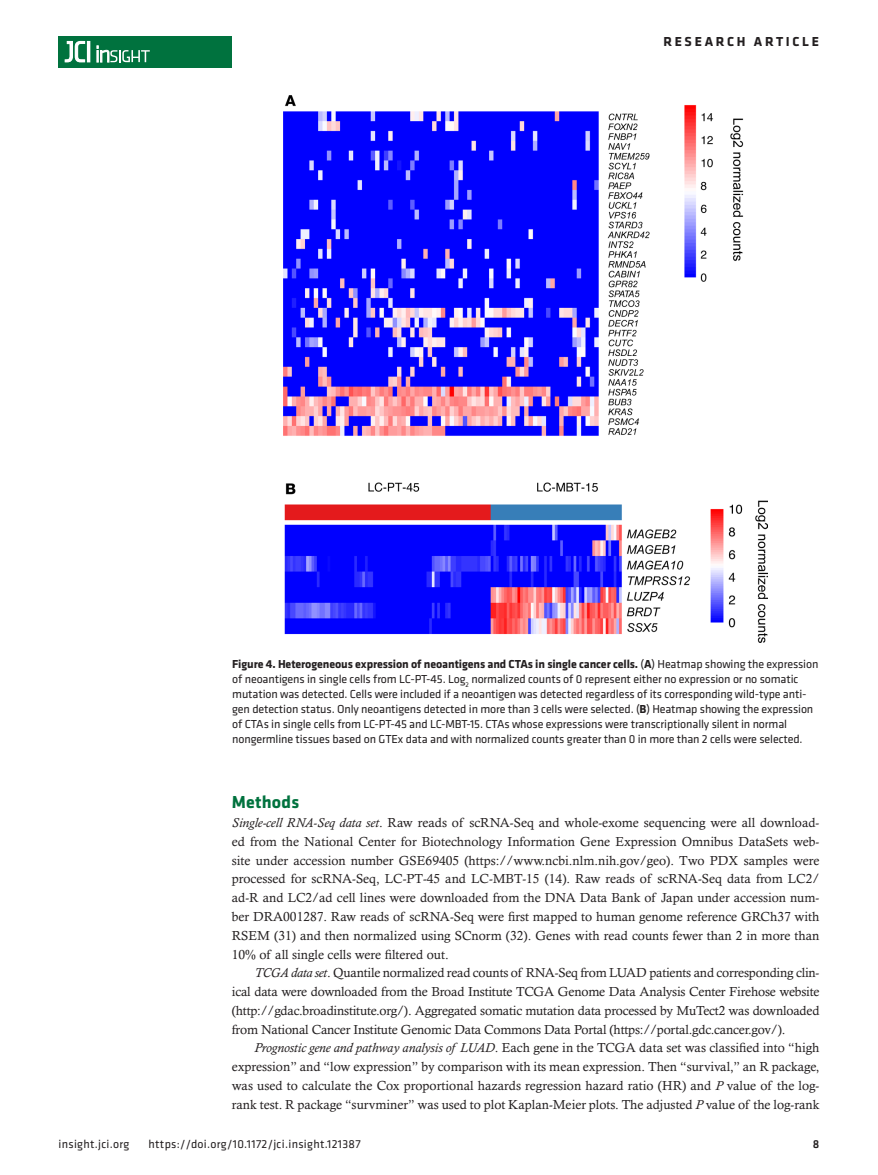
<style>
.page{position:relative;width:878px;height:1175px;background:#fff}
.page>*{position:absolute;margin:0;border:0;box-sizing:border-box;transform-origin:0 0}
.t1{font:700 18px "Klavika";letter-spacing:.01em;color:#00723e}
.t2{font:700 13.5px "Klavika Basic";letter-spacing:.2em;color:#231f20}
.t3{font:13.2px/18.8px "Calisto MT Std";color:#231f20;text-align:justify}
.t4{font:12px/15px "Klavika Basic";letter-spacing:-.01em;color:#231f20}
.t5{font:12px "Klavika Basic";letter-spacing:.025em;color:#231f20}
.t6{font:500 12px "Klavika Basic";color:#231f20}
.s1{font-weight:700}
.s2{font-style:italic}
</style>
<div class="page">
<div style="left:59px;top:36px;width:173px;height:31px;background:#00723e"></div>
<hr style="left:87px;top:41px;width:3px;height:21px;background:#fff">
<svg style="left:64px;top:41px;width:21px;height:22px"></svg>
<svg style="left:97px;top:46px;width:53px;height:16px"></svg>
<img style="left:284px;top:96px;width:483px;height:546px">
<p class="t2" style="left:663px;top:32px;width:157px">RESEARCH ARTICLE</p>
<p class="t4" style="left:232px;top:656px;width:587px"><span class="s1">Figure 4. Heterogeneous expression of neoantigens and CTAs in single cancer cells.</span> (<span class="s1">A</span>) Heatmap showing the expression of neoantigens in single cells from LC-PT-45. Log<sub>2</sub> normalized counts of 0 represent either no expression or no somatic mutation was detected. Cells were included if a neoantigen was detected regardless of its corresponding wild-type anti&shy;gen detection status. Only neoantigens detected in more than 3 cells were selected. (<span class="s1">B</span>) Heatmap showing the expression of CTAs in single cells from LC-PT-45 and LC-MBT-15. CTAs whose expressions were transcriptionally silent in normal nongermline tissues based on GTEx data and with normalized counts greater than 0 in more than 2 cells were selected.</p>
<h1 class="t1" style="left:232px;top:789px;width:69px">Methods</h1>
<p class="t3" style="left:232px;top:813px;width:589px"><span class="s2">Single-cell RNA-Seq data set</span>. Raw reads of scRNA-Seq and whole-exome sequencing were all download&shy;ed from the National Center for Biotechnology Information Gene Expression Omnibus DataSets web&shy;site under accession number GSE69405 (https://www.ncbi.nlm.nih.gov/geo). Two PDX samples were processed for scRNA-Seq, LC-PT-45 and LC-MBT-15 (14). Raw reads of scRNA-Seq data from LC2/ ad-R and LC2/ad cell lines were downloaded from the DNA Data Bank of Japan under accession num&shy;ber DRA001287. Raw reads of scRNA-Seq were first mapped to human genome reference GRCh37 with RSEM (31) and then normalized using SCnorm (32). Genes with read counts fewer than 2 in more than 10% of all single cells were filtered out.</p>
<p class="t3" style="left:232px;top:963px;width:589px;text-indent:22px"><span class="s2">TCGA data set</span>. Quantile normalized read counts of RNA-Seq from LUAD patients and corresponding clin&shy;ical data were downloaded from the Broad Institute TCGA Genome Data Analysis Center Firehose website (http://gdac.broadinstitute.org/). Aggregated somatic mutation data processed by MuTect2 was downloaded from National Cancer Institute Genomic Data Commons Data Portal (https://portal.gdc.cancer.gov/).</p>
<p class="t3" style="left:232px;top:1038px;width:589px;text-indent:22px"><span class="s2">Prognostic gene and pathway analysis of LUAD</span>. Each gene in the TCGA data set was classified into “high expression” and “low expression” by comparison with its mean expression. Then “survival,” an R package, was used to calculate the Cox proportional hazards regression hazard ratio (HR) and <span class="s2">P</span> value of the log&shy;rank test. R package “survminer” was used to plot Kaplan-Meier plots. The adjusted <span class="s2">P</span> value of the log-rank</p>
<p class="t5" style="left:58px;top:1135px;width:72px">insight.jci.org</p>
<p class="t5" style="left:148px;top:1135px;width:214px">https://doi.org/10.1172/jci.insight.121387</p>
<p class="t6" style="left:812px;top:1135px;width:8px">8</p>
</div>
